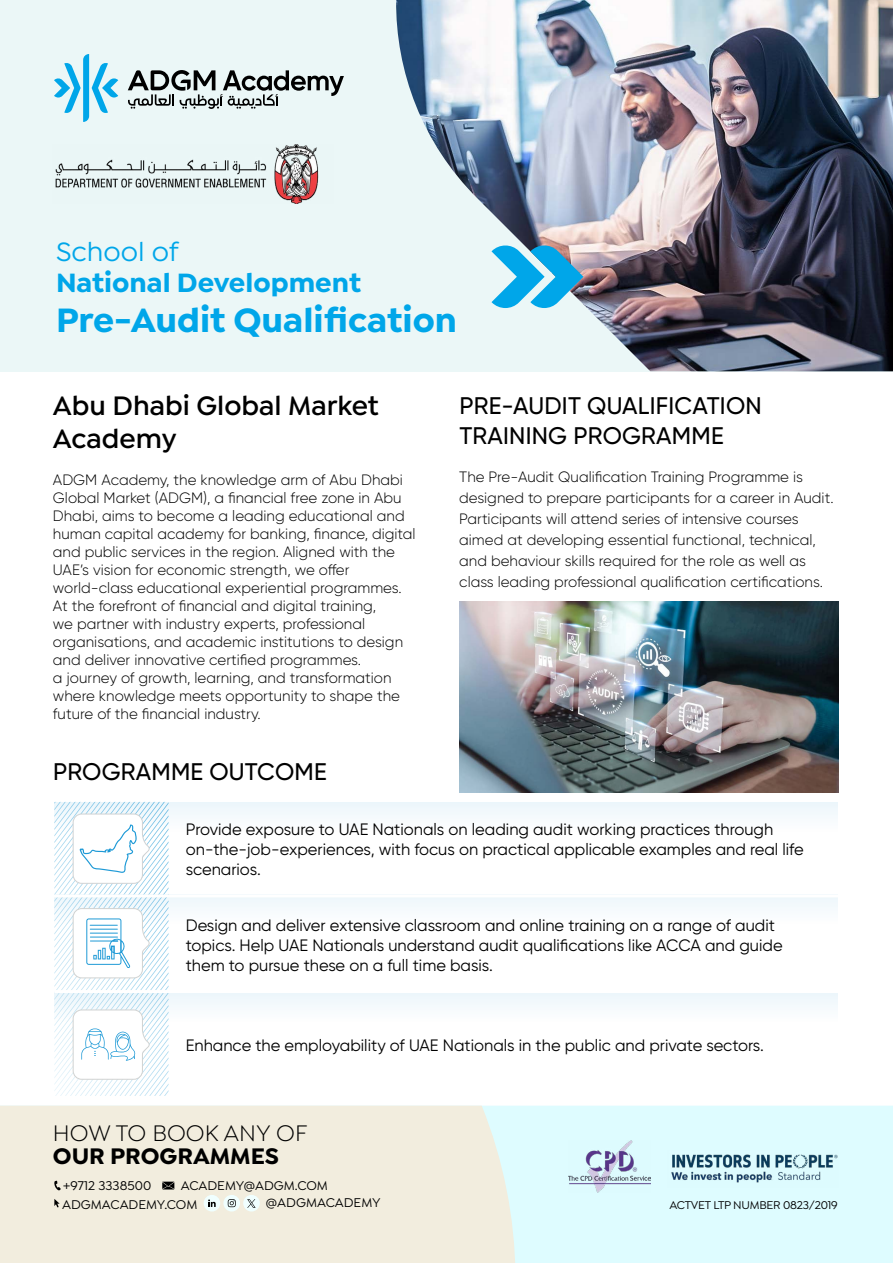
<style>
.page{position:relative;width:893px;height:1263px;background:#fff}
.page>*{position:absolute;margin:0;border:0;box-sizing:border-box;transform-origin:0 0}
.t1{font:700 36px "Isidora Sans";color:#00a6e9}
.t2{font:600 28.5px/33.9px "Isidora Sans";color:#000}
.t3{font:700 28.2px "Isidora Sans";color:#00a6e9}
.t4{font:500 28.2px "Isidora Sans";color:#00a6e9}
.t5{font:500 24px/30px "Gilroy";letter-spacing:.01em;color:#000}
.t6{font:24px "Isidora Sans";color:#000}
.t7{font:700 24px "Isidora Sans";color:#000}
.t8{font:16.5px/19.8px "Gilroy";color:#000}
.t9{font:300 15px/18px "Gilroy";color:#000}
.t10{font:500 13.5px/18.8px "Isidora Sans";color:#000}
.t11{font:500 12px "Isidora Sans";letter-spacing:-.02em;color:#000}
</style>
<div class="page">
<div style="left:0;top:1106px;width:893px;height:157px;background:#defcff"></div>
<div style="left:0;top:1106px;width:515px;height:157px;background:#f2edde"></div>
<svg style="left:54px;top:1181px;width:7px;height:9px"></svg>
<svg style="left:54px;top:1199px;width:6px;height:8px"></svg>
<div style="left:223px;top:1195px;width:17px;height:16px;background:#f0ffff;border-radius:50%"></div>
<svg style="left:228px;top:1199px;width:8px;height:8px"></svg>
<div style="left:204px;top:1195px;width:16px;height:16px;background:#f0ffff;border-radius:50%"></div>
<svg style="left:208px;top:1199px;width:8px;height:8px"></svg>
<svg style="left:162px;top:1181px;width:12px;height:8px"></svg>
<img style="left:569px;top:1140px;width:82px;height:52px">
<img style="left:671px;top:1154px;width:167px;height:29px">
<div style="left:243px;top:1195px;width:17px;height:16px;background:#f0ffff;border-radius:50%"></div>
<svg style="left:247px;top:1199px;width:9px;height:9px"></svg>
<div style="left:1px;top:0;width:892px;height:371px;background:#ebf7f7"></div>
<img style="left:396px;top:0;width:497px;height:371px">
<img style="left:459px;top:602px;width:380px;height:190px">
<div style="left:54px;top:803px;width:784px;height:70px;background:linear-gradient(to bottom,#f3f9fc,#fff)"></div>
<div style="left:54px;top:895px;width:784px;height:70px;background:linear-gradient(to bottom,#f4f9fc,#fff)"></div>
<div style="left:54px;top:993px;width:784px;height:70px;background:linear-gradient(to bottom,#f3f9fc,#fff)"></div>
<hr style="left:54px;top:894px;width:799px;height:3px;background:#fff">
<svg style="left:54px;top:801px;width:115px;height:295px"></svg>
<svg style="left:491px;top:244px;width:92px;height:64px"></svg>
<img style="left:55px;top:145px;width:264px;height:59px">
<svg style="left:54px;top:54px;width:64px;height:68px"></svg>
<svg style="left:128px;top:70px;width:216px;height:39px"></svg>
<h3 class="t4" style="left:56px;top:236px;width:124px">School of</h3>
<h3 class="t3" style="left:56px;top:265px;width:307px">National Development</h3>
<h1 class="t1" style="left:56px;top:297px;width:402px">Pre-Audit Qualification</h1>
<h2 class="t2" style="left:53px;top:388px;width:327px">Abu Dhabi Global Market<br>Academy</h2>
<h3 class="t5" style="left:459px;top:391px;width:304px">PRE-AUDIT QUALIFICATION<br>TRAINING PROGRAMME</h3>
<p class="t9" style="left:459px;top:466px;width:376px;line-height:21px">The Pre-Audit Qualification Training Programme is designed to prepare participants for a career in Audit.<br>Participants will attend series of intensive courses aimed at developing essential functional, technical, and behaviour skills required for the role as well as class leading professional qualification certifications.</p>
<p class="t9" style="left:53px;top:471px;width:364px">ADGM Academy, the knowledge arm of Abu Dhabi Global Market (ADGM), a financial free zone in Abu Dhabi, aims to become a leading educational and human capital academy for banking, finance, digital and public services in the region. Aligned with the UAE’s vision for economic strength, we offer world-class educational experiential programmes.<br>At the forefront of financial and digital training,<br>we partner with industry experts, professional organisations, and academic institutions to design and deliver innovative certified programmes.<br>a journey of growth, learning, and transformation where knowledge meets opportunity to shape the future of the financial industry.</p>
<h3 class="t5" style="left:53px;top:756px;width:275px">PROGRAMME OUTCOME</h3>
<p class="t8" style="left:186px;top:819px;width:619px">Provide exposure to UAE Nationals on leading audit working practices through on-the-job-experiences, with focus on practical applicable examples and real life scenarios.</p>
<p class="t8" style="left:186px;top:915px;width:598px">Design and deliver extensive classroom and online training on a range of audit topics. Help UAE Nationals understand audit qualifications like ACCA and guide them to pursue these on a full time basis.</p>
<p class="t8" style="left:186px;top:1035px;width:580px">Enhance the employability of UAE Nationals in the public and private sectors.</p>
<h3 class="t6" style="left:53px;top:1120px;width:256px">HOW TO BOOK ANY OF</h3>
<h3 class="t7" style="left:53px;top:1142px;width:228px">OUR PROGRAMMES</h3>
<p class="t10" style="left:63px;top:1176px;width:89px">+9712 3338500</p>
<p class="t10" style="left:62px;top:1176px;width:267px;text-indent:119px">ACADEMY@ADGM.COM<br>ADGMACADEMY.COM</p>
<p class="t10" style="left:266px;top:1193px;width:116px">@ADGMACADEMY</p>
<p class="t11" style="left:669px;top:1198px;width:170px">ACTVET LTP NUMBER 0823/2019</p>
</div>
